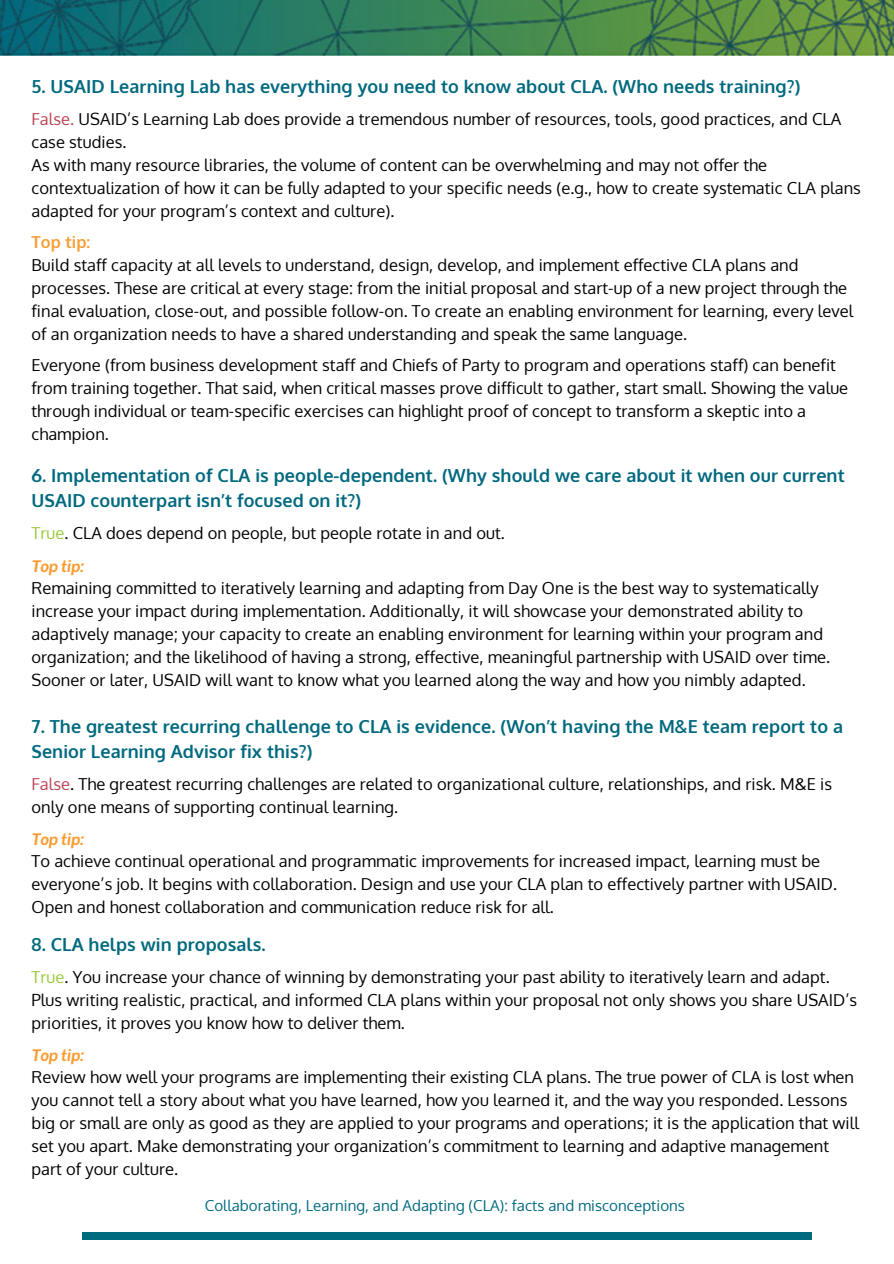
<style>
.page{position:relative;width:894px;height:1264px;background:#fff}
.page>*{position:absolute;margin:0;border:0;box-sizing:border-box;transform-origin:0 0}
.t1{font:700 18px/25px "Oxygen";letter-spacing:.005em;color:#00697e}
.t2{font:16.5px/23px "Oxygen";letter-spacing:.005em;color:#000}
.t3{font:15px "Oxygen";letter-spacing:.005em;color:#006a7f}
.s1{color:#bc4152}
.s2{font-weight:700;color:#f89d33}
.s3{color:#9aca3c}
.s4{font-weight:700;font-style:italic;color:#f89d33}
</style>
<div class="page">
<div style="left:82px;top:1232px;width:729px;height:8px;background:#006a7f"></div>
<img style="left:0;top:0;width:893px;height:56px">
<h1 class="t1" style="left:31px;top:73px;width:770px">5. USAID Learning Lab has everything you need to know about CLA. (Who needs training?)</h1>
<h2 class="t2" style="left:31px;top:107px;width:830px"><span class="s1">False.</span> USAID’s Learning Lab does provide a tremendous number of resources, tools, good practices, and CLA case studies.<br>As with many resource libraries, the volume of content can be overwhelming and may not offer the contextualization of how it can be fully adapted to your specific needs (e.g., how to create systematic CLA plans adapted for your program’s context and culture).</h2>
<h2 class="t2" style="left:31px;top:230px;width:823px"><span class="s2">Top tip:<br></span>Build staff capacity at all levels to understand, design, develop, and implement effective CLA plans and processes. These are critical at every stage: from the initial proposal and start-up of a new project through the final evaluation, close-out, and possible follow-on. To create an enabling environment for learning, every level of an organization needs to have a shared understanding and speak the same language.</h2>
<h2 class="t2" style="left:31px;top:353px;width:818px">Everyone (from business development staff and Chiefs of Party to program and operations staff) can benefit from training together. That said, when critical masses prove difficult to gather, start small. Showing the value</h2>
<h2 class="t2" style="left:31px;top:399px;width:776px">through individual or team-specific exercises can highlight proof of concept to transform a skeptic into a champion.</h2>
<h2 class="t1" style="left:31px;top:463px;width:814px">6. Implementation of CLA is people-dependent. (Why should we care about it when our current<br>USAID counterpart isn’t focused on it?)</h2>
<h1 class="t2" style="left:31px;top:521px;width:474px"><span class="s3">True</span>. CLA does depend on people, but people rotate in and out.</h1>
<h2 class="t2" style="left:31px;top:554px;width:788px;line-height:22px"><span class="s4">Top tip:<br></span>Remaining committed to iteratively learning and adapting from Day One is the best way to systematically</h2>
<h2 class="t2" style="left:31px;top:598px;width:800px">increase your impact during implementation. Additionally, it will showcase your demonstrated ability to adaptively manage; your capacity to create an enabling environment for learning within your program and organization; and the likelihood of having a strong, effective, meaningful partnership with USAID over time.<br>Sooner or later, USAID will want to know what you learned along the way and how you nimbly adapted.</h2>
<h2 class="t1" style="left:31px;top:713px;width:812px">7. The greatest recurring challenge to CLA is evidence. (Won’t having the M&amp;E team report to a<br>Senior Learning Advisor fix this?)</h2>
<h1 class="t2" style="left:31px;top:771px;width:801px"><span class="s1">False</span>. The greatest recurring challenges are related to organizational culture, relationships, and risk. M&amp;E is</h1>
<h2 class="t2" style="left:31px;top:790px;width:368px;line-height:32px">only one means of supporting continual learning.<br><span class="s4">Top tip:</span></h2>
<h2 class="t2" style="left:31px;top:848px;width:790px">To achieve continual operational and programmatic improvements for increased impact, learning must be</h2>
<h2 class="t2" style="left:31px;top:871px;width:806px">everyone’s job. It begins with collaboration. Design and use your CLA plan to effectively partner with USAID.<br>Open and honest collaboration and communication reduce risk for all.</h2>
<h2 class="t1" style="left:31px;top:931px;width:235px">8. CLA helps win proposals.</h2>
<h1 class="t2" style="left:31px;top:965px;width:827px"><span class="s3">True</span>. You increase your chance of winning by demonstrating your past ability to iteratively learn and adapt.<br>Plus writing realistic, practical, and informed CLA plans within your proposal not only shows you share USAID’s priorities, it proves you know how to deliver them.</h1>
<h2 class="t2" style="left:31px;top:1043px;width:828px"><span class="s4">Top tip:<br></span>Review how well your programs are implementing their existing CLA plans. The true power of CLA is lost when you cannot tell a story about what you have learned, how you learned it, and the way you responded. Lessons big or small are only as good as they are applied to your programs and operations; it is the application that will set you apart. Make demonstrating your organization’s commitment to learning and adaptive management part of your culture.</h2>
<p class="t3" style="left:205px;top:1195px;width:481px">Collaborating, Learning, and Adapting (CLA): facts and misconceptions</p>
</div>
